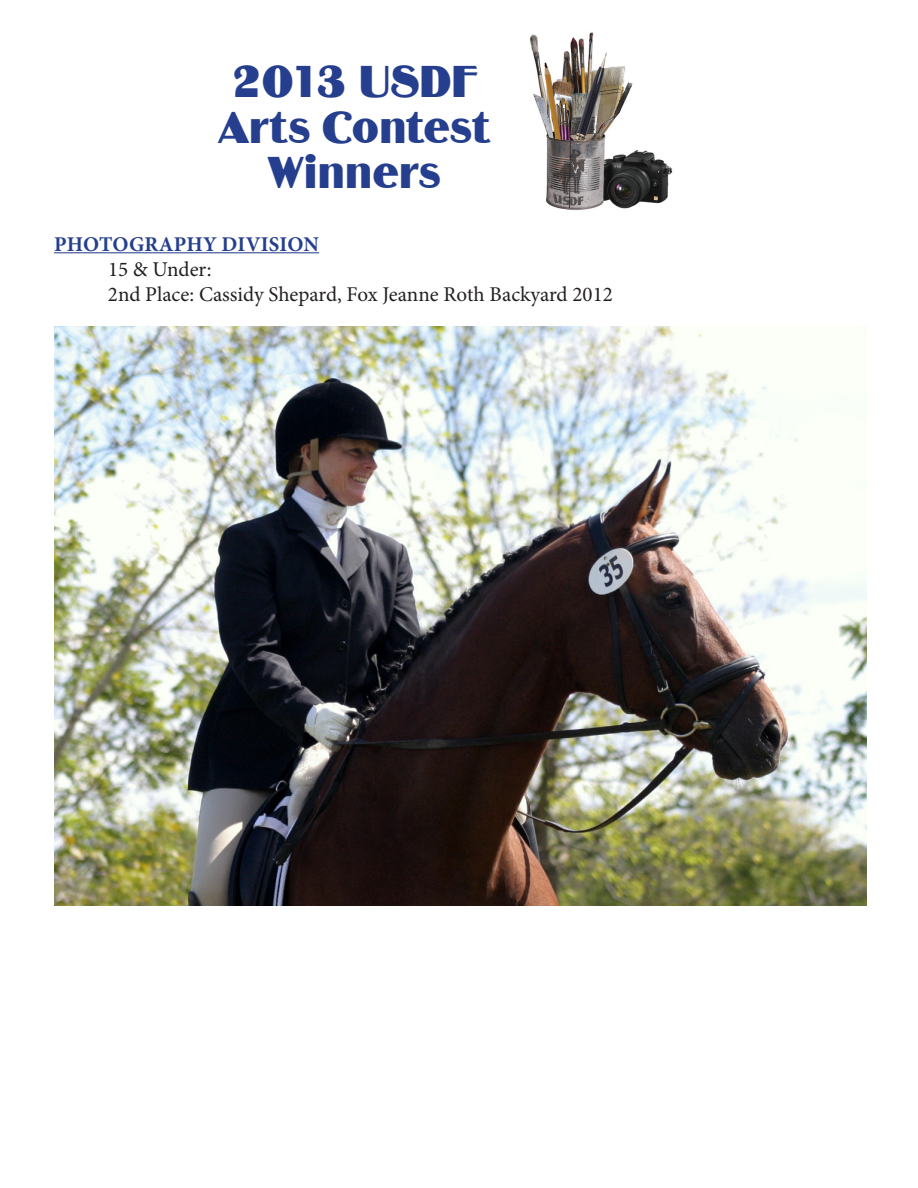
<style>
.page{position:relative;width:918px;height:1188px;background:#fff}
.page>*{position:absolute;margin:0;border:0;box-sizing:border-box;transform-origin:0 0}
.t1{font:46.35px/45.3px "Binner D";color:#253f8e;text-align:center}
.Paragraph_Style_1{font:21px "Minion Pro";color:#231f20}
.Paragraph_Style_1-2{font:700 21px "Minion Pro";letter-spacing:.005em;color:#253f8e}
</style>
<div class="page">
<img style="left:529px;top:32px;width:144px;height:178px">
<hr style="left:54px;top:252px;width:265px;height:1px;background:#253f8e">
<img style="left:54px;top:326px;width:812px;height:580px">
<h1 class="t1" style="left:218px;top:60px;width:274px">2013 USDF<br>Arts Contest<br>Winners</h1>
<p class="Paragraph_Style_1-2" style="left:54px;top:229px;width:266px">PHOTOGRAPHY DIVISION</p>
<p class="Paragraph_Style_1" style="left:108px;top:255px;width:105px">15 &amp; Under:</p>
<p class="Paragraph_Style_1" style="left:108px;top:280px;width:506px">2nd Place: Cassidy Shepard, Fox Jeanne Roth Backyard 2012</p>
</div>
